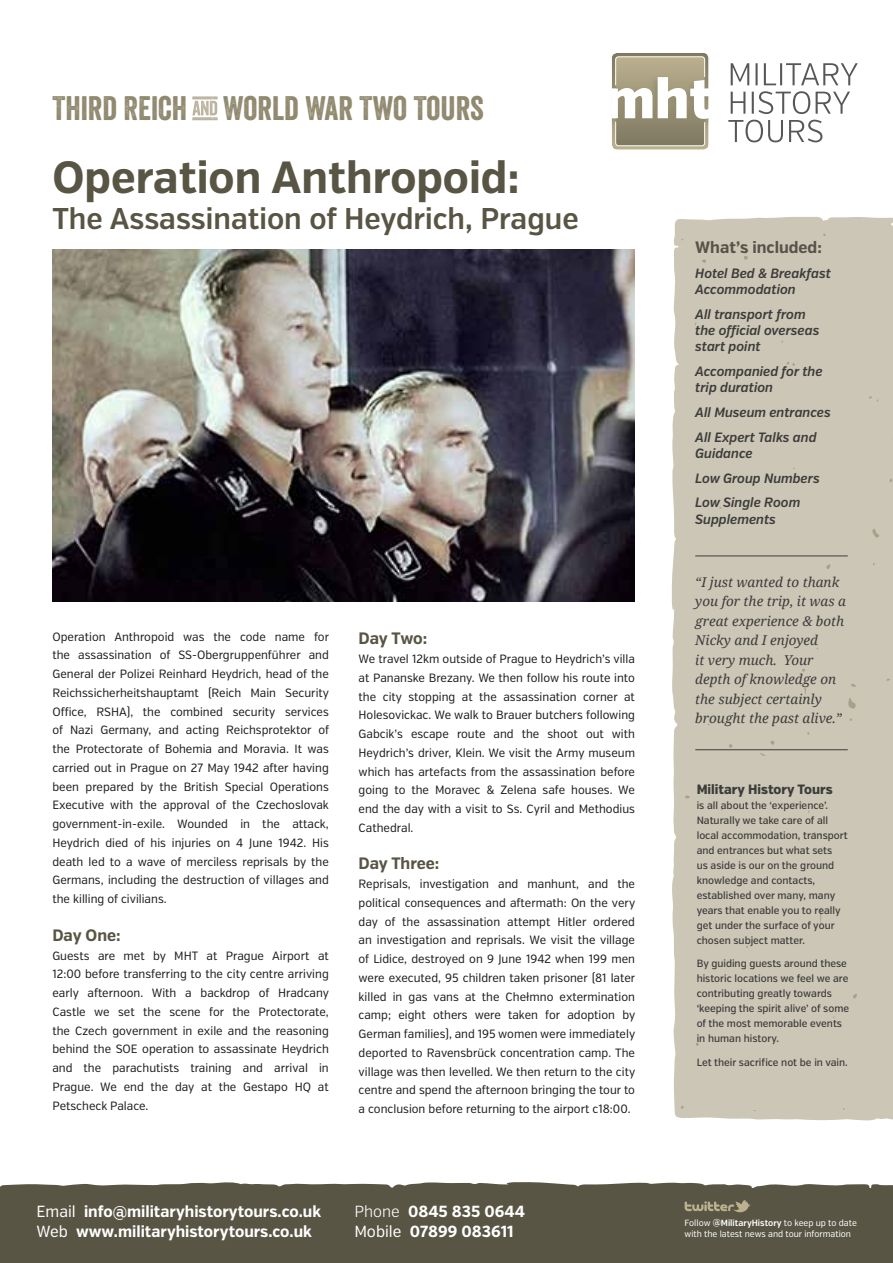
<style>
.page{position:relative;width:893px;height:1263px;background:#fff}
.page>*{position:absolute;margin:0;border:0;box-sizing:border-box;transform-origin:0 0}
.t1{font:700 45px "Verb Cond";color:#585544}
.t2{font:33px "Veneer";color:#90896f}
.t3{font:600 30px "Verb Cond";color:#585544}
.t4{font:700 16.5px "Verb Cond";color:#585544}
.t5{font:700 16.5px "Verb Cond";color:#565449}
.t6{font:700 16.05px/19.2px "Verb Cond";color:#fff}
.t7{font:italic 600 13.5px/16.2px "Verb Cond";color:#3c3c3b}
.t8{font:italic 13.5px/19.5px "Noto Serif";color:#3c3c3b}
.t9{font:800 13.5px "Verb Cond";color:#3c3c3b}
.t10{font:12px/18.8px "Verb Cond";color:#1d1d1b;text-align:justify}
.t11{font:500 10.5px/15px "Verb Cond";color:#3c3c3b}
.t12{font:9px/10.8px "Verb Cond";color:#fff}
.s1{font-weight:400}
.s2{font-weight:300}
.s3{font-weight:600}
</style>
<div class="page">
<div style="left:0;top:1182px;width:893px;height:81px;background:#585544"></div>
<div style="left:672px;top:217px;width:221px;height:903px;background:#ccc6b6"></div>
<img style="left:52px;top:250px;width:582px;height:352px">
<hr style="left:695px;top:556px;width:153px;height:1px;background:#3c3c3b">
<hr style="left:695px;top:749px;width:153px;height:1px;background:#3c3c3b">
<svg style="left:728px;top:120px;width:94px;height:22px"></svg>
<svg style="left:731px;top:91px;width:119px;height:23px"></svg>
<svg style="left:731px;top:63px;width:127px;height:22px"></svg>
<svg style="left:611px;top:53px;width:98px;height:97px"></svg>
<svg style="left:192px;top:96px;width:26px;height:24px"></svg>
<svg style="left:685px;top:1200px;width:66px;height:15px"></svg>
<hr style="left:35px;top:1188px;width:826px;height:1px;background:#585544">
<h2 class="t2" style="left:52px;top:88px;width:433px">THIRD REICH WORLD WAR TWO TOURS</h2>
<h1 class="t1" style="left:52px;top:150px;width:469px">Operation Anthropoid:</h1>
<h3 class="t3" style="left:52px;top:201px;width:528px">The Assassination of Heydrich, Prague</h3>
<p class="t10" style="left:52px;top:627px;width:278px">Operation Anthropoid was the code name for the assassination of SS-Obergruppenführer and General der Polizei Reinhard Heydrich, head of the Reichssicherheitshauptamt (Reich Main Security Office, RSHA), the combined security services of Nazi Germany, and acting Reichsprotektor of the Protectorate of Bohemia and Moravia. It was carried out in Prague on 27 May 1942 after having been prepared by the British Special Operations Executive with the approval of the Czechoslovak government-in-exile. Wounded in the attack, Heydrich died of his injuries on 4 June 1942. His death led to a wave of merciless reprisals by the Germans, including the destruction of villages and the killing of civilians.</p>
<h3 class="t4" style="left:52px;top:925px;width:70px">Day One:</h3>
<p class="t10" style="left:52px;top:946px;width:278px">Guests are met by MHT at Prague Airport at 12:00 before transferring to the city centre arriving early afternoon. With a backdrop of Hradcany Castle we set the scene for the Protectorate, the Czech government in exile and the reasoning behind the SOE operation to assassinate Heydrich and the parachutists training and arrival in Prague. We end the day at the Gestapo HQ at Petscheck Palace.</p>
<h3 class="t4" style="left:359px;top:629px;width:70px">Day Two:</h3>
<p class="t10" style="left:359px;top:650px;width:278px">We travel 12km outside of Prague to Heydrich’s villa at Pananske Brezany. We then follow his route into the city stopping at the assassination corner at Holesovickac. We walk to Brauer butchers following Gabcik’s escape route and the shoot out with Heydrich’s driver, Klein. We visit the Army museum which has artefacts from the assassination before going to the Moravec &amp; Zelena safe houses. We end the day with a visit to Ss. Cyril and Methodius Cathedral.</p>
<h3 class="t4" style="left:359px;top:854px;width:82px">Day Three:</h3>
<p class="t10" style="left:359px;top:875px;width:278px">Reprisals, investigation and manhunt, and the political consequences and aftermath: On the very day of the assassination attempt Hitler ordered an investigation and reprisals. We visit the village of Lidice, destroyed on 9 June 1942 when 199 men were executed, 95 children taken prisoner (81 later killed in gas vans at the Chełmno extermination camp; eight others were taken for adoption by German families), and 195 women were immediately deported to Ravensbrück concentration camp. The village was then levelled. We then return to the city centre and spend the afternoon bringing the tour to a conclusion before returning to the airport c18:00.</p>
<h3 class="t6" style="left:36px;top:1202px;width:286px"><span class="s1">Email</span> info@militaryhistorytours.co.uk<br><span class="s1">Web</span> www.militaryhistorytours.co.uk</h3>
<h3 class="t6" style="left:354px;top:1202px;width:172px"><span class="s2">Phone</span> 0845 835 0644<br><span class="s1">Mobile</span> 07899 083611</h3>
<h3 class="t5" style="left:695px;top:238px;width:128px">What’s included:</h3>
<p class="t7" style="left:695px;top:266px;width:137px">Hotel Bed &amp; Breakfast<br>Accommodation</p>
<p class="t7" style="left:695px;top:306px;width:126px">All transport from the official overseas start point</p>
<p class="t7" style="left:695px;top:364px;width:129px">Accompanied for the trip duration</p>
<p class="t7" style="left:695px;top:400px;width:137px;line-height:24.8px">All Museum entrances<br>All Expert Talks and</p>
<p class="t7" style="left:695px;top:441px;width:126px;line-height:24.8px">Guidance<br>Low Group Numbers<br>Low Single Room</p>
<p class="t7" style="left:695px;top:511px;width:82px">Supplements</p>
<p class="t8" style="left:695px;top:572px;width:152px">“I just wanted to thank you for the trip, it was a great experience &amp; both<br>Nicky and I enjoyed<br>it very much. Your depth of knowledge on the subject certainly brought the past alive.”</p>
<p class="t9" style="left:697px;top:781px;width:137px">Military History Tours</p>
<p class="t11" style="left:697px;top:798px;width:153px">is all about the ‘experience’.<br>Naturally we take care of all local accommodation, transport and entrances but what sets<br>us aside is our on the ground knowledge and contacts, established over many, many years that enable you to really get under the surface of your chosen subject matter.</p>
<p class="t11" style="left:697px;top:956px;width:154px">By guiding guests around these historic locations we feel we are contributing greatly towards ‘keeping the spirit alive’ of some of the most memorable events in human history.</p>
<p class="t11" style="left:697px;top:1055px;width:153px">Let their sacrifice not be in vain.</p>
<p class="t12" style="left:685px;top:1217px;width:174px">Follow <span class="s3">@MilitaryHistory</span> to keep up to date with the latest news and tour information</p>
</div>
